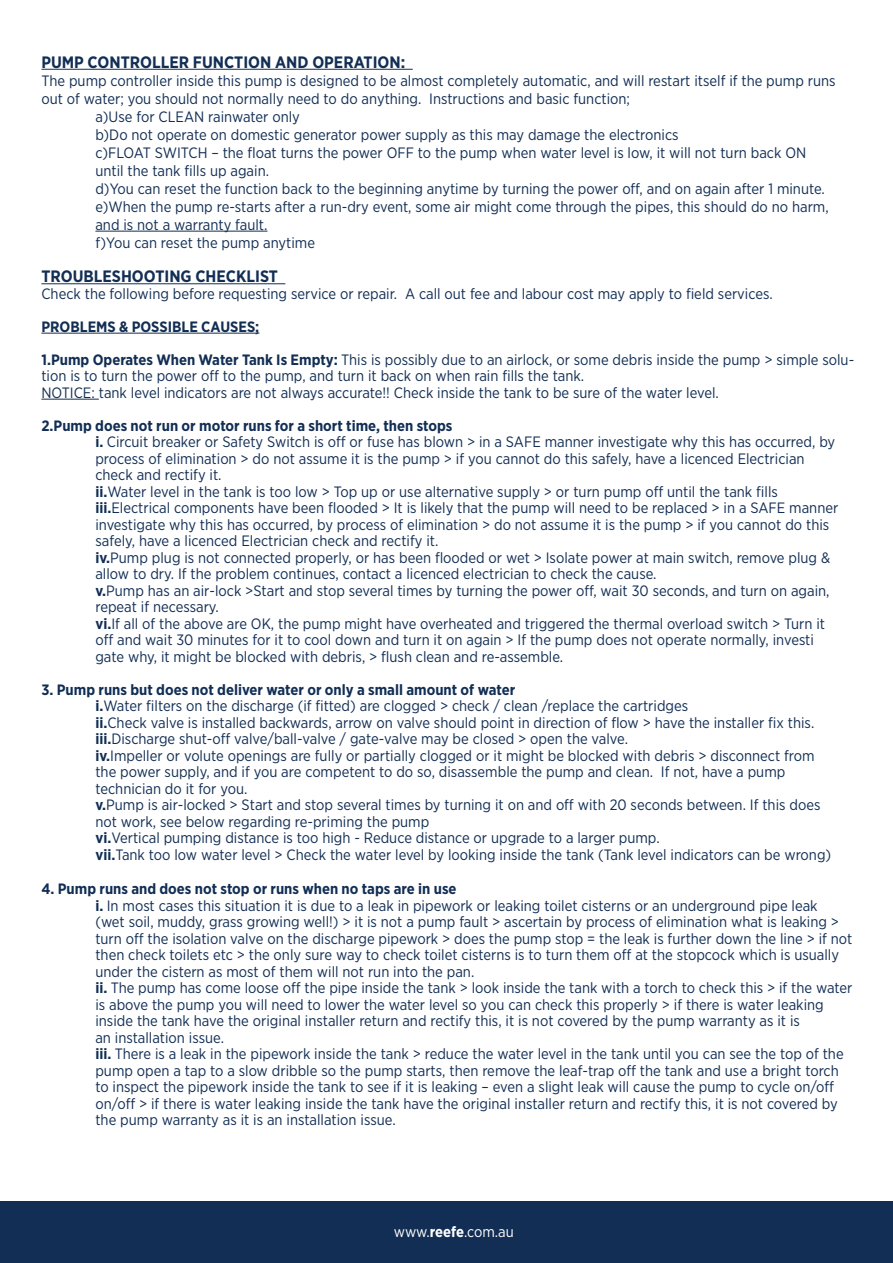
<style>
.page{position:relative;width:893px;height:1263px;background:#fff}
.page>*{position:absolute;margin:0;border:0;box-sizing:border-box;transform-origin:0 0}
.t1{font:700 16.5px "Gotham Narrow";color:#122e54}
.t2{font:15px/16.5px "Gotham Narrow";color:#122e54}
.t3{font:700 15px "Gotham Narrow";color:#122e54}
.t4{font:15px "Gotham Narrow";letter-spacing:-.015em;color:#fff}
.s1{font-weight:700}
</style>
<div class="page">
<div style="left:0;top:1201px;width:893px;height:62px;background:#122e54"></div>
<hr style="left:41px;top:69px;width:372px;height:1px;background:#122e54">
<hr style="left:95px;top:231px;width:172px;height:1px;background:#122e54">
<hr style="left:41px;top:283px;width:244px;height:1px;background:#122e54">
<hr style="left:41px;top:333px;width:218px;height:1px;background:#122e54">
<hr style="left:41px;top:399px;width:58px;height:1px;background:#122e54">
<p class="t1" style="left:41px;top:51px;width:365px">PUMP CONTROLLER FUNCTION AND OPERATION:</p>
<p class="t2" style="left:41px;top:71px;width:796px;line-height:18px">The pump controller inside this pump is designed to be almost completely automatic, and will restart itself if the pump runs out of water; you should not normally need to do anything. Instructions and basic function;</p>
<p class="t2" style="left:95px;top:108px;width:206px">a)Use for CLEAN rainwater only</p>
<p class="t2" style="left:95px;top:126px;width:585px">b)Do not operate on domestic generator power supply as this may damage the electronics</p>
<p class="t2" style="left:95px;top:143px;width:712px;line-height:18px">c)FLOAT SWITCH – the float turns the power OFF to the pump when water level is low, it will not turn back ON until the tank fills up again.</p>
<p class="t2" style="left:95px;top:180px;width:731px">d)You can reset the function back to the beginning anytime by turning the power off, and on again after 1 minute.</p>
<p class="t2" style="left:95px;top:197px;width:735px;line-height:18px">e)When the pump re-starts after a run-dry event, some air might come through the pipes, this should do no harm, and is not a warranty fault.</p>
<p class="t2" style="left:95px;top:234px;width:221px">f)You can reset the pump anytime</p>
<p class="t1" style="left:41px;top:266px;width:238px">TROUBLESHOOTING CHECKLIST</p>
<p class="t2" style="left:41px;top:285px;width:733px">Check the following before requesting service or repair. A call out fee and labour cost may apply to field services.</p>
<p class="t3" style="left:41px;top:317px;width:219px">PROBLEMS &amp; POSSIBLE CAUSES;</p>
<p class="t2" style="left:41px;top:351px;width:814px"><span class="s1">1.Pump Operates When Water Tank Is Empty:</span> This is possibly due to an airlock, or some debris inside the pump &gt; simple solu&shy;tion is to turn the power off to the pump, and turn it back on when rain fills the tank.</p>
<p class="t2" style="left:41px;top:384px;width:679px">NOTICE: tank level indicators are not always accurate!! Check inside the tank to be sure of the water level.</p>
<p class="t3" style="left:41px;top:416px;width:412px">2.Pump does not run or motor runs for a short time, then stops</p>
<p class="t2" style="left:95px;top:433px;width:741px"><span class="s1">i.</span> Circuit breaker or Safety Switch is off or fuse has blown &gt; in a SAFE manner investigate why this has occurred, by process of elimination &gt; do not assume it is the pump &gt; if you cannot do this safely, have a licenced Electrician check and rectify it.</p>
<p class="t2" style="left:95px;top:483px;width:684px"><span class="s1">ii.</span>Water level in the tank is too low &gt; Top up or use alternative supply &gt; or turn pump off until the tank fills</p>
<p class="t2" style="left:95px;top:499px;width:744px"><span class="s1">iii.</span>Electrical components have been flooded &gt; It is likely that the pump will need to be replaced &gt; in a SAFE manner investigate why this has occurred, by process of elimination &gt; do not assume it is the pump &gt; if you cannot do this safely, have a licenced Electrician check and rectify it.</p>
<p class="t2" style="left:95px;top:549px;width:736px"><span class="s1">iv.</span>Pump plug is not connected properly, or has been flooded or wet &gt; Isolate power at main switch, remove plug &amp; allow to dry. If the problem continues, contact a licenced electrician to check the cause.</p>
<p class="t2" style="left:95px;top:582px;width:736px"><span class="s1">v.</span>Pump has an air-lock &gt;Start and stop several times by turning the power off, wait 30 seconds, and turn on again, repeat if necessary.</p>
<p class="t2" style="left:95px;top:615px;width:731px"><span class="s1">vi.</span>If all of the above are OK, the pump might have overheated and triggered the thermal overload switch &gt; Turn it off and wait 30 minutes for it to cool down and turn it on again &gt; If the pump does not operate normally, investi gate why, it might be blocked with debris, &gt; flush clean and re-assemble.</p>
<p class="t3" style="left:41px;top:680px;width:475px">3. Pump runs but does not deliver water or only a small amount of water</p>
<p class="t2" style="left:95px;top:697px;width:594px"><span class="s1">i.</span>Water filters on the discharge (if fitted) are clogged &gt; check / clean /replace the cartridges</p>
<p class="t2" style="left:95px;top:714px;width:720px"><span class="s1">ii.</span>Check valve is installed backwards, arrow on valve should point in direction of flow &gt; have the installer fix this.</p>
<p class="t2" style="left:95px;top:730px;width:534px"><span class="s1">iii.</span>Discharge shut-off valve/ball-valve / gate-valve may be closed &gt; open the valve.</p>
<p class="t2" style="left:95px;top:747px;width:721px"><span class="s1">iv.</span>Impeller or volute openings are fully or partially clogged or it might be blocked with debris &gt; disconnect from the power supply, and if you are competent to do so, disassemble the pump and clean. If not, have a pump</p>
<p class="t2" style="left:95px;top:780px;width:154px">technician do it for you.</p>
<p class="t2" style="left:95px;top:796px;width:726px"><span class="s1">v.</span>Pump is air-locked &gt; Start and stop several times by turning it on and off with 20 seconds between. If this does not work, see below regarding re-priming the pump</p>
<p class="t2" style="left:95px;top:829px;width:566px"><span class="s1">vi.</span>Vertical pumping distance is too high - Reduce distance or upgrade to a larger pump.</p>
<p class="t2" style="left:95px;top:846px;width:737px"><span class="s1">vii.</span>Tank too low water level &gt; Check the water level by looking inside the tank (Tank level indicators can be wrong)</p>
<p class="t3" style="left:41px;top:879px;width:417px">4. Pump runs and does not stop or runs when no taps are in use</p>
<p class="t2" style="left:95px;top:897px;width:758px"><span class="s1">i.</span> In most cases this situation it is due to a leak in pipework or leaking toilet cisterns or an underground pipe leak<br>(wet soil, muddy, grass growing well!) &gt; it is not a pump fault &gt; ascertain by process of elimination what is leaking &gt; turn off the isolation valve on the discharge pipework &gt; does the pump stop = the leak is further down the line &gt; if not then check toilets etc &gt; the only sure way to check toilet cisterns is to turn them off at the stopcock which is usually under the cistern as most of them will not run into the pan.</p>
<p class="t2" style="left:95px;top:979px;width:758px"><span class="s1">ii.</span> The pump has come loose off the pipe inside the tank &gt; look inside the tank with a torch to check this &gt; if the water is above the pump you will need to lower the water level so you can check this properly &gt; if there is water leaking inside the tank have the original installer return and rectify this, it is not covered by the pump warranty as it is<br>an installation issue.</p>
<p class="t2" style="left:95px;top:1045px;width:750px"><span class="s1">iii.</span> There is a leak in the pipework inside the tank &gt; reduce the water level in the tank until you can see the top of the pump open a tap to a slow dribble so the pump starts, then remove the leaf-trap off the tank and use a bright torch to inspect the pipework inside the tank to see if it is leaking – even a slight leak will cause the pump to cycle on/off</p>
<p class="t2" style="left:95px;top:1095px;width:744px">on/off &gt; if there is water leaking inside the tank have the original installer return and rectify this, it is not covered by the pump warranty as it is an installation issue.</p>
<p class="t4" style="left:394px;top:1223px;width:121px">www.<span class="s1">reefe</span>.com.au</p>
</div>
